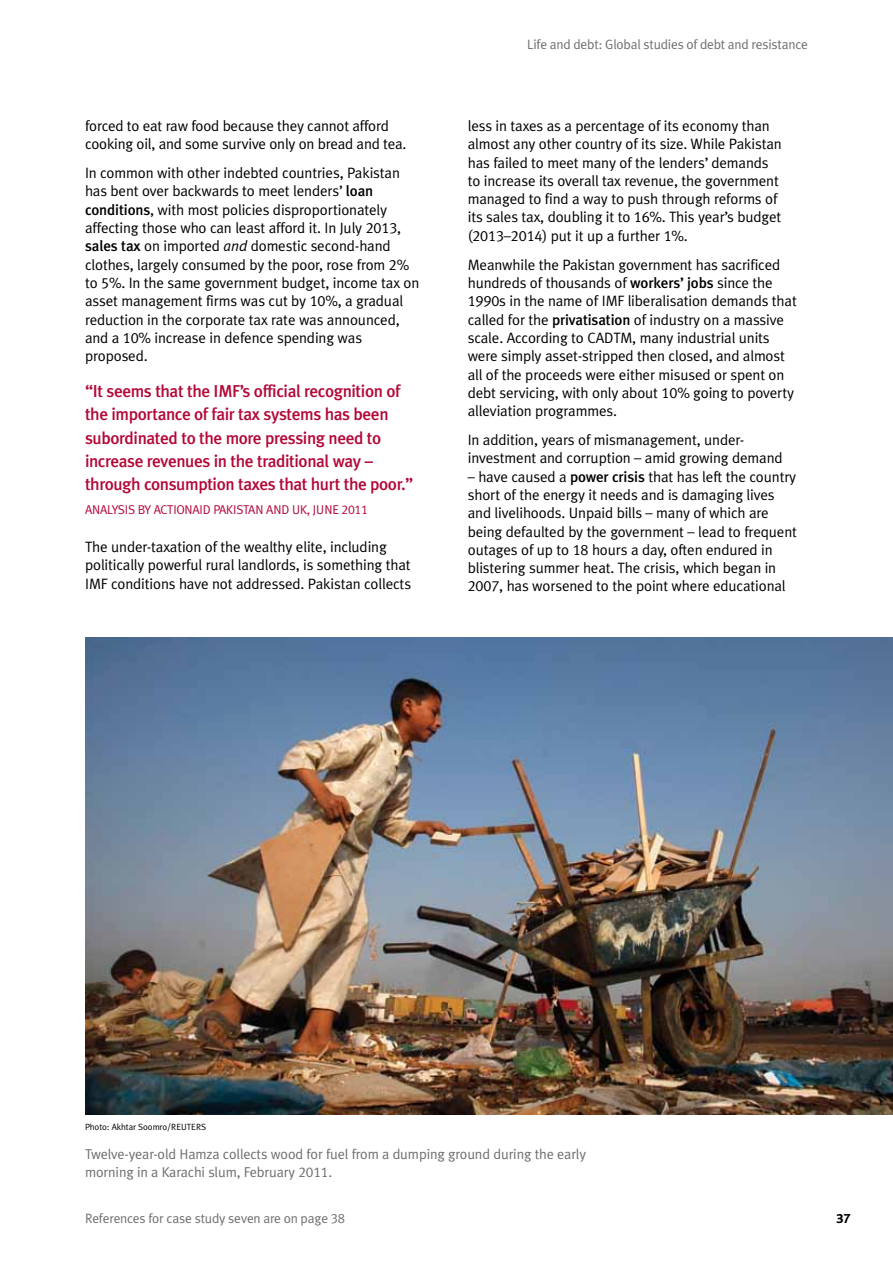
<style>
.page{position:relative;width:893px;height:1263px;background:#fff}
.page>*{position:absolute;margin:0;border:0;box-sizing:border-box;transform-origin:0 0}
.t1{font:500 17.25px/23.2px "Meta Plus";letter-spacing:-.025em;color:#b30838}
.t2{font:15px/18.3px "Meta Plus Normal";letter-spacing:-.01em;color:#000}
.t3{font:14.25px/18.3px "Meta Plus Normal";letter-spacing:-.01em;color:#6d6e71}
.t4{font:13.5px "Meta Plus Normal";letter-spacing:-.015em;color:#6d6e71}
.t5{font:800 13.5px "Bliss";color:#000}
.t6{font:12.75px "Meta Plus Normal";letter-spacing:-.025em;color:#b30838}
.t7{font:12.75px "Meta Plus Normal Caps";color:#b30838}
.t8{font:9px "Meta Plus Normal";letter-spacing:-.01em;color:#000}
.s1{font-family:"Meta Plus";font-weight:500}
.s2{font-family:"Meta Plus Normal Caps"}
.s3{font-style:italic}
</style>
<div class="page">
<img style="left:85px;top:638px;width:808px;height:476px">
<p class="t2" style="left:85px;top:116px;width:323px">forced to eat raw food because they cannot afford cooking oil, and some survive only on bread and tea.</p>
<p class="t2" style="left:85px;top:164px;width:336px">In common with other indebted countries, Pakistan has bent over backwards to meet lenders’ <span class="s1">loan conditions</span>, with most policies disproportionately affecting those who can least afford it. In July <span class="s2">2013</span>, <span class="s1">sales tax</span> on imported <span class="s3">and</span> domestic second-hand clothes, largely consumed by the poor, rose from <span class="s2">2</span>% to <span class="s2">5</span>%. In the same government budget, income tax on asset management firms was cut by <span class="s2">10</span>%, a gradual reduction in the corporate tax rate was announced, and a <span class="s2">10</span>% increase in defence spending was proposed.</p>
<p class="t1" style="left:85px;top:379px;width:330px">“It seems that the IMF’s official recognition of the importance of fair tax systems has been subordinated to the more pressing need to increase revenues in the traditional way – through consumption taxes that hurt the poor.”</p>
<p class="t6" style="left:85px;top:503px;width:8px">analysis</p>
<p class="t6" style="left:138px;top:503px;width:30px">by Action</p>
<p class="t6" style="left:193px;top:503px;width:34px">Aid Pakistan</p>
<p class="t6" style="left:266px;top:503px;width:9px">and</p>
<p class="t6" style="left:292px;top:503px;width:33px">UK, June</p>
<p class="t7" style="left:342px;top:503px;width:28px">2011</p>
<p class="t2" style="left:85px;top:537px;width:328px">The under-taxation of the wealthy elite, including politically powerful rural landlords, is something that<br>IMF conditions have not addressed. Pakistan collects</p>
<p class="t4" style="left:527px;top:36px;width:282px">Life and debt: Global studies of debt and resistance</p>
<p class="t2" style="left:468px;top:116px;width:316px">less in taxes as a percentage of its economy than almost any other country of its size. While Pakistan has failed to meet many of the lenders’ demands to increase its overall tax revenue, the government managed to find a way to push through reforms of its sales tax, doubling it to <span class="s2">16</span>%. This year’s budget (<span class="s2">2013</span>–<span class="s2">2014</span>) put it up a further <span class="s2">1</span>%.</p>
<p class="t2" style="left:468px;top:255px;width:331px">Meanwhile the Pakistan government has sacrificed hundreds of thousands of <span class="s1">workers’ jobs</span> since the <span class="s2">1990</span>s in the name of IMF liberalisation demands that called for the <span class="s1">privatisation</span> of industry on a massive scale. According to CADTM, many industrial units were simply asset-stripped then closed, and almost all of the proceeds were either misused or spent on debt servicing, with only about <span class="s2">10</span>% going to poverty alleviation programmes.</p>
<p class="t2" style="left:468px;top:430px;width:316px">In addition, years of mismanagement, under&shy;investment and corruption – amid growing demand</p>
<p class="t2" style="left:468px;top:467px;width:331px">– have caused a <span class="s1">power crisis</span> that has left the country short of the energy it needs and is damaging lives and livelihoods. Unpaid bills – many of which are being defaulted by the government – lead to frequent outages of up to <span class="s2">18</span> hours a day, often endured in blistering summer heat. The crisis, which began in <span class="s2">2007</span>, has worsened to the point where educational</p>
<p class="t8" style="left:85px;top:1121px;width:123px">Photo: Akhtar Soomro/REUTERS</p>
<p class="t3" style="left:85px;top:1144px;width:502px">Twelve-year-old Hamza collects wood for fuel from a dumping ground during the early morning in a Karachi slum, February <span class="s2">2011</span>.</p>
<p class="t4" style="left:85px;top:1210px;width:262px">References for case study seven are on page <span class="s2">38</span></p>
<p class="t5" style="left:836px;top:1211px;width:16px">37</p>
</div>
